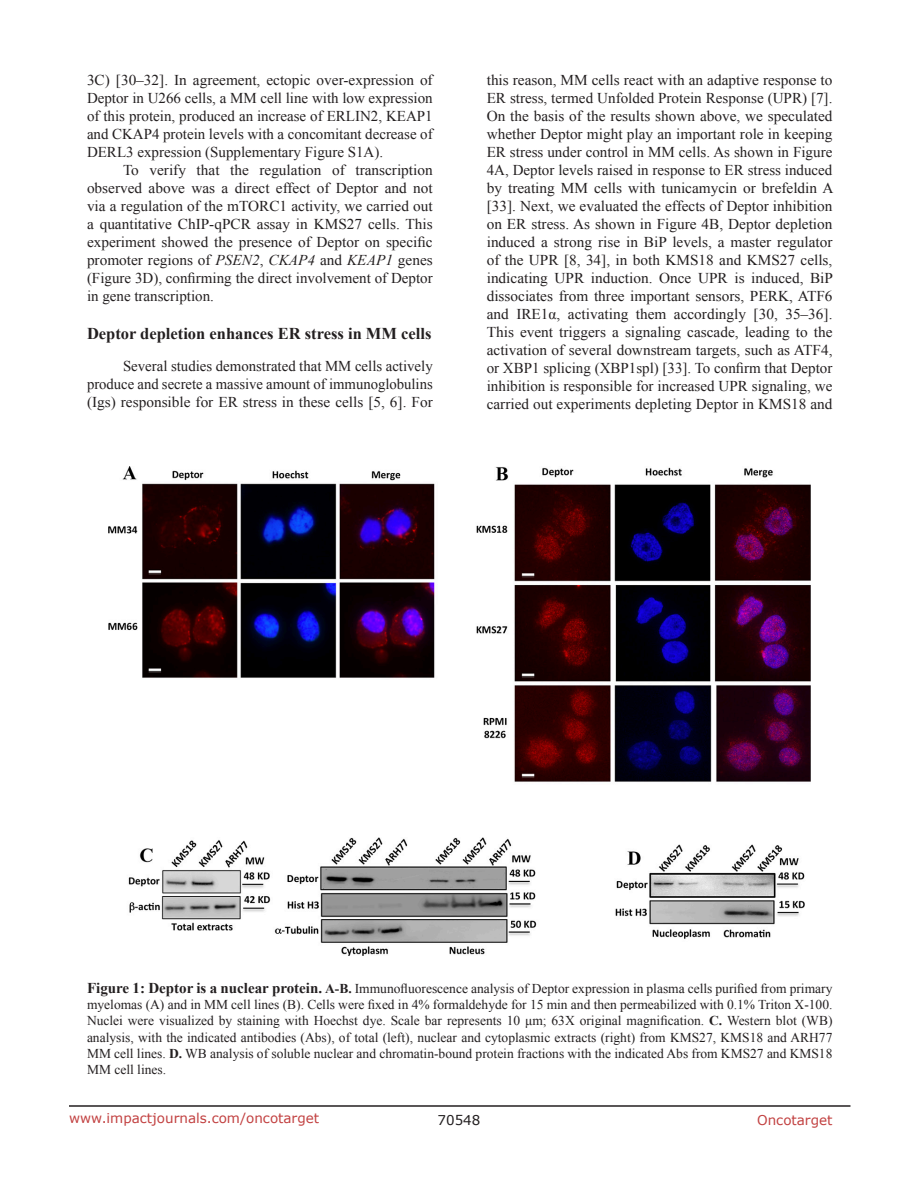
<style>
.page{position:relative;width:918px;height:1188px;background:#fff}
.page>*{position:absolute;margin:0;border:0;box-sizing:border-box;transform-origin:0 0}
.SubHeading{font:700 16.5px "Times New Roman";color:#231f20}
.BodyText{font:15px/18px "Times New Roman";color:#231f20;text-align:justify}
.figuretext{font:13.5px/16.2px "Times New Roman";color:#231f20;text-align:justify}
.t1{font:13.5px "Verdana";color:#c24141}
.t2{font:13.5px "Verdana";color:#231f20}
.s1{font-style:italic}
.s2{font-weight:700;font-size:15px}
.s3{font-weight:700}
</style>
<div class="page">
<hr style="left:69px;top:1105px;width:781px;height:2px;background:#231f20">
<img style="left:109px;top:466px;width:702px;height:490px">
<p class="BodyText" style="left:87px;top:71px;width:347px">3C) [30–32]. In agreement, ectopic over-expression of Deptor in U266 cells, a MM cell line with low expression of this protein, produced an increase of ERLIN2, KEAP1 and CKAP4 protein levels with a concomitant decrease of DERL3 expression (Supplementary Figure S1A).</p>
<p class="BodyText" style="left:87px;top:161px;width:347px;text-indent:36px">To verify that the regulation of transcription observed above was a direct effect of Deptor and not via a regulation of the mTORC1 activity, we carried out a quantitative ChIP-qPCR assay in KMS27 cells. This experiment showed the presence of Deptor on specific promoter regions of <span class="s1">PSEN2</span>, <span class="s1">CKAP4</span> and <span class="s1">KEAP1</span> genes (Figure 3D), confirming the direct involvement of Deptor in gene transcription.</p>
<p class="SubHeading" style="left:87px;top:322px;width:346px">Deptor depletion enhances ER stress in MM cells</p>
<p class="BodyText" style="left:87px;top:356px;width:347px;text-indent:36px">Several studies demonstrated that MM cells actively produce and secrete a massive amount of immunoglobulins (Igs) responsible for ER stress in these cells [5, 6]. For</p>
<p class="BodyText" style="left:487px;top:71px;width:348px">this reason, MM cells react with an adaptive response to ER stress, termed Unfolded Protein Response (UPR) [7].<br>On the basis of the results shown above, we speculated whether Deptor might play an important role in keeping ER stress under control in MM cells. As shown in Figure 4A, Deptor levels raised in response to ER stress induced by treating MM cells with tunicamycin or brefeldin A [33]. Next, we evaluated the effects of Deptor inhibition on ER stress. As shown in Figure 4B, Deptor depletion induced a strong rise in BiP levels, a master regulator of the UPR [8, 34], in both KMS18 and KMS27 cells, indicating UPR induction. Once UPR is induced, BiP dissociates from three important sensors, PERK, ATF6 and IRE1α, activating them accordingly [30, 35–36].<br>This event triggers a signaling cascade, leading to the activation of several downstream targets, such as ATF4, or XBP1 splicing (XBP1spl) [33]. To confirm that Deptor inhibition is responsible for increased UPR signaling, we carried out experiments depleting Deptor in KMS18 and</p>
<p class="figuretext" style="left:87px;top:980px;width:747px"><span class="s2">Figure 1: Deptor is a nuclear protein.</span> <span class="s3">A-B.</span> Immunofluorescence analysis of Deptor expression in plasma cells purified from primary myelomas (A) and in MM cell lines (B). Cells were fixed in 4% formaldehyde for 15 min and then permeabilized with 0.1% Triton X-100.<br>Nuclei were visualized by staining with Hoechst dye. Scale bar represents 10 μm; 63X original magnification. <span class="s3">C.</span> Western blot (WB) analysis, with the indicated antibodies (Abs), of total (left), nuclear and cytoplasmic extracts (right) from KMS27, KMS18 and ARH77<br>MM cell lines. <span class="s3">D.</span> WB analysis of soluble nuclear and chromatin-bound protein fractions with the indicated Abs from KMS27 and KMS18<br>MM cell lines.</p>
<p class="t1" style="left:69px;top:1109px;width:252px">www.impactjournals.com/oncotarget</p>
<p class="t2" style="left:438px;top:1111px;width:44px">70548</p>
<p class="t1" style="left:757px;top:1111px;width:77px">Oncotarget</p>
</div>
